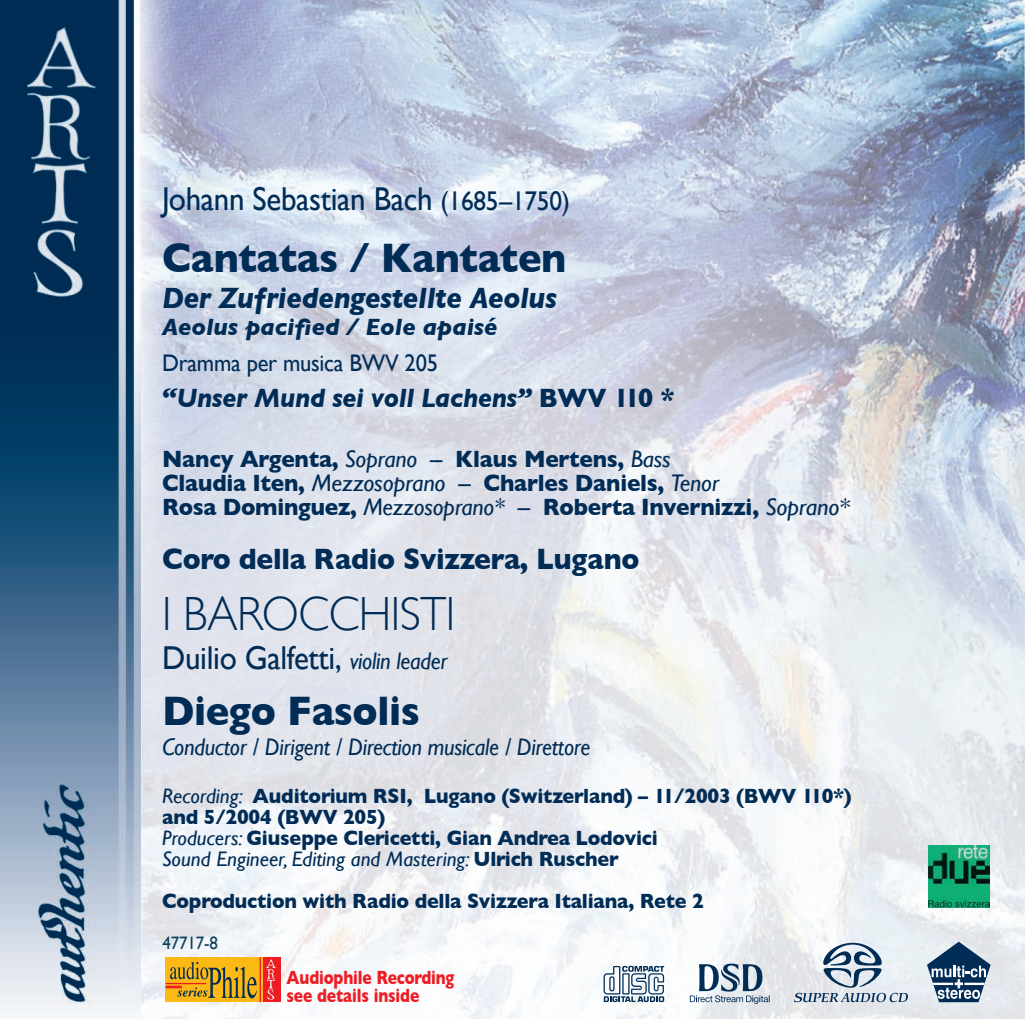
<style>
.page{position:relative;width:1025px;height:1019px;background:#fff}
.page>*{position:absolute;margin:0;border:0;box-sizing:border-box;transform-origin:0 0}
.t1{font:300 48px "Gill Sans";color:#002c56;scale:.94 1}
.t2{font:700 42px "Gill Sans";letter-spacing:-.01em;color:#002c56;scale:.94 1}
.t3{font:33px "Gill Sans";letter-spacing:-.01em;color:#002c56;scale:.94 1}
.t4{font:700 30px "Gill Sans";letter-spacing:-.01em;color:#002c56;scale:.94 1}
.t5{font:italic 700 30px "Gill Sans";letter-spacing:-.01em;color:#002c56;scale:.94 1}
.t6{font:italic 700 27px "Gill Sans";letter-spacing:-.01em;color:#002c56;scale:.94 1}
.t7{font:700 24px/24px "Gill Sans";letter-spacing:-.01em;color:#002c56;scale:.94 1}
.t8{font:italic 24px "Gill Sans";letter-spacing:-.01em;color:#002c56;scale:.94 1}
.t9{font:italic 700 24px "Gill Sans";color:#002c56}
.t10{font:24px "Gill Sans";letter-spacing:-.01em;color:#002c56;scale:.94 1}
.t11{font:700 21px/21px "Gill Sans";letter-spacing:-.01em;color:#002c56;scale:.94 1}
.t12{font:700 19.5px/18px "Gill Sans";letter-spacing:-.01em;color:#ee1d23;scale:.8 1}
.t13{font:18px "Gill Sans";letter-spacing:-.01em;color:#0c405b;scale:.94 1}
.s1{font-size:27px}
.s2{font-style:normal}
.s3{font-weight:400;font-style:italic}
.s4{font-weight:400}
.s5{font-style:italic;font-size:24px}
</style>
<div class="page">
<img style="left:0;top:0;width:1025px;height:1019px">
<img style="left:928px;top:845px;width:61px;height:62px">
<svg style="left:927px;top:941px;width:63px;height:61px;background:#6e879f"></svg>
<hr style="left:932px;top:982px;width:21px;height:3px;background:#fff">
<hr style="left:964px;top:982px;width:20px;height:3px;background:#fff">
<svg style="left:603px;top:965px;width:61px;height:37px"></svg>
<svg style="left:690px;top:963px;width:79px;height:41px"></svg>
<svg style="left:794px;top:942px;width:114px;height:60px;background:#bdc8d3"></svg>
<div style="left:166px;top:957px;width:98px;height:45px;background:#fcb814"></div>
<div style="left:263px;top:957px;width:17px;height:45px;background:#ee1d23"></div>
<hr style="left:259px;top:957px;width:2px;height:45px;background:#ee1d23">
<hr style="left:166px;top:982px;width:40px;height:2px;background:#ee1d23">
<hr style="left:166px;top:985px;width:16px;height:3px;background:#ee1d23">
<svg style="left:170px;top:961px;width:87px;height:37px"></svg>
<svg style="left:266px;top:959px;width:10px;height:41px"></svg>
<h3 class="t3" style="left:162px;top:179px;width:435px">Johann Sebastian Bach <span class="s1">(1685–1750)</span></h3>
<h2 class="t2" style="left:162px;top:233px;width:431px">Cantatas / Kantaten</h2>
<h3 class="t5" style="left:162px;top:281px;width:421px">Der Zufriedengestellte Aeolus</h3>
<p class="t9" style="left:162px;top:313px;width:337px">Aeolus pacified / Eole apaisé</p>
<p class="t10" style="left:162px;top:349px;width:295px">Dramma per musica BWV 205</p>
<p class="t6" style="left:162px;top:382px;width:547px">“Unser Mund sei voll Lachens” <span class="s2">BWV 110 *</span></p>
<p class="t7" style="left:162px;top:447px;width:733px">Nancy Argenta, <span class="s3">Soprano</span> <span class="s4">–</span> Klaus Mertens, <span class="s3">Bass<br></span>Claudia Iten, <span class="s3">Mezzosoprano</span> <span class="s4">–</span> Charles Daniels, <span class="s3">Tenor<br></span>Rosa Dominguez, <span class="s3">Mezzosoprano*</span> <span class="s4">–</span> Roberta Invernizzi, <span class="s3">Soprano*</span></p>
<h3 class="t4" style="left:162px;top:542px;width:509px">Coro della Radio Svizzera, Lugano</h3>
<h1 class="t1" style="left:162px;top:585px;width:82px">I BAROCCH</h1>
<h1 class="t1" style="left:391px;top:585px;width:70px">ISTI</h1>
<h3 class="t3" style="left:162px;top:638px;width:305px">Duilio Galfetti, <span class="s5">violin leader</span></h3>
<h2 class="t2" style="left:162px;top:686px;width:276px">Diego Fasolis</h2>
<p class="t8" style="left:162px;top:733px;width:457px">Conductor / Dirigent / Direction musicale / Direttore</p>
<p class="t11" style="left:162px;top:785px;width:735px"><span class="s3">Recording:</span> Auditorium RSI, Lugano (Switzerland) – 11/2003 (BWV 110*) and 5/2004 (BWV 205)<br><span class="s3">Producers:</span> Giuseppe Clericetti, Gian Andrea Lodovici<br><span class="s3">Sound Engineer, Editing and Mastering:</span> Ulrich Ruscher</p>
<p class="t11" style="left:162px;top:890px;width:578px">Coproduction with Radio della Svizzera Italiana, Rete 2</p>
<p class="t13" style="left:163px;top:932px;width:60px">47717-8</p>
<p class="t12" style="left:286px;top:968px;width:211px">Audiophile Recording see details inside</p>
</div>
